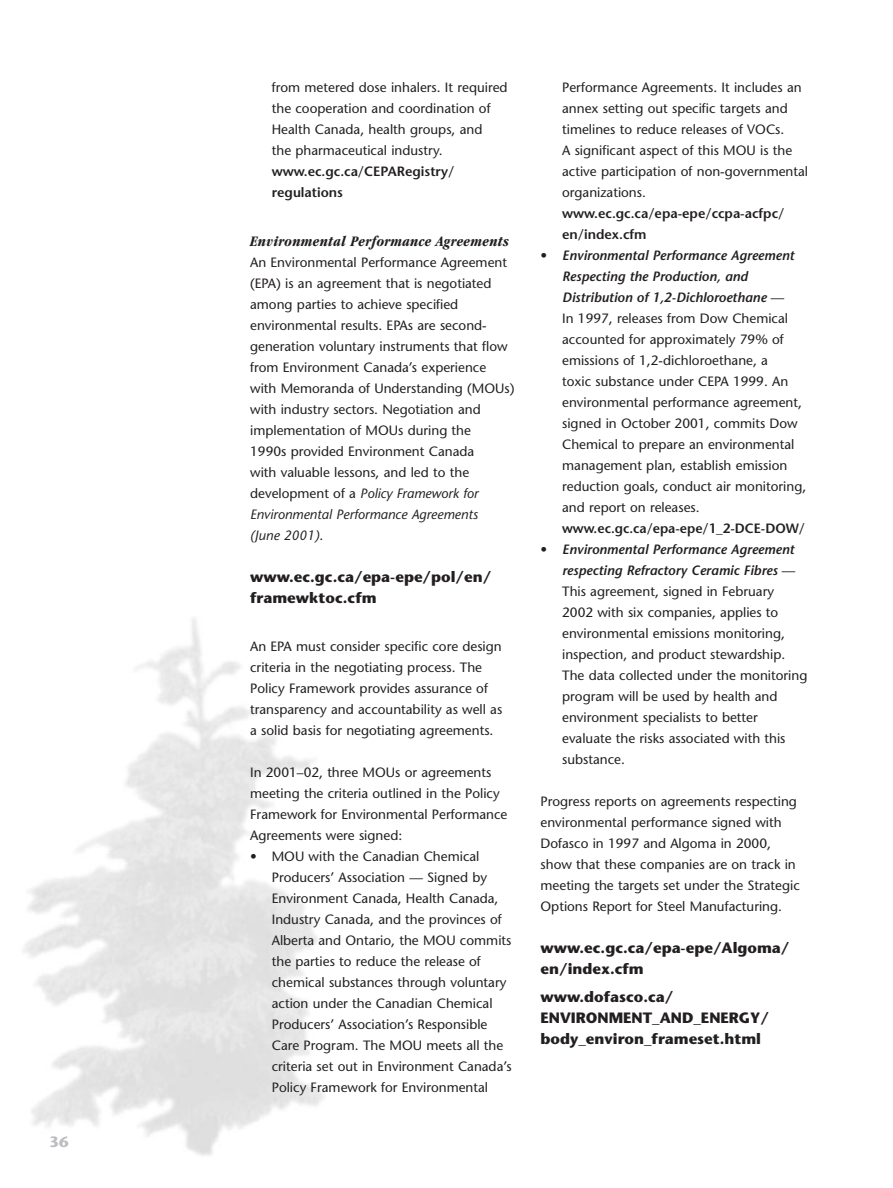
<style>
.page{position:relative;width:893px;height:1188px;background:#fff}
.page>*{position:absolute;margin:0;border:0;box-sizing:border-box;transform-origin:0 0}
.t1{font:700 15px/21px "Stone Sans";color:#231f20}
.t2{font:italic 700 condensed 15px "Garamond";letter-spacing:.015em;color:#231f20}
.t3{font:700 15px "Stone Sans";color:#bbbdc0}
.t4{font:13.5px/21px "Stone Sans";color:#231f20}
.t5{font:600 13.5px/21px "Stone Sans";color:#231f20}
.s1{font-style:italic}
.s2{font-weight:600;font-style:italic}
</style>
<div class="page">
<svg style="left:23px;top:618px;width:301px;height:538px"></svg>
<p class="t3" style="left:50px;top:1135px;width:20px">36</p>
<p class="t4" style="left:272px;top:79px;width:237px">from metered dose inhalers. It required the cooperation and coordination of Health Canada, health groups, and<br>the pharmaceutical industry.</p>
<p class="t5" style="left:272px;top:163px;width:184px">www.ec.gc.ca/CEPARegistry/ regulations</p>
<p class="t2" style="left:250px;top:235px;width:260px">Environmental Performance Agreements</p>
<p class="t4" style="left:250px;top:253px;width:266px">An Environmental Performance Agreement (EPA) is an agreement that is negotiated among parties to achieve specified environmental results. EPAs are second&shy;generation voluntary instruments that flow from Environment Canada’s experience with Memoranda of Understanding (MOUs) with industry sectors. Negotiation and implementation of MOUs during the<br>1990s provided Environment Canada<br>with valuable lessons, and led to the development of a <span class="s1">Policy Framework for Environmental Performance Agreements<br>(June 2001)</span>.</p>
<p class="t1" style="left:250px;top:568px;width:242px">www.ec.gc.ca/epa-epe/pol/en/ framewktoc.cfm</p>
<p class="t4" style="left:250px;top:638px;width:253px">An EPA must consider specific core design criteria in the negotiating process. The Policy Framework provides assurance of transparency and accountability as well as a solid basis for negotiating agreements.</p>
<p class="t4" style="left:250px;top:764px;width:259px">In 2001–02, three MOUs or agreements meeting the criteria outlined in the Policy Framework for Environmental Performance Agreements were signed:</p>
<p class="t4" style="left:272px;top:848px;width:241px;text-indent:-22px">• MOU with the Canadian Chemical Producers’ Association — Signed by Environment Canada, Health Canada, Industry Canada, and the provinces of Alberta and Ontario, the MOU commits the parties to reduce the release of chemical substances through voluntary action under the Canadian Chemical Producers’ Association’s Responsible Care Program. The MOU meets all the criteria set out in Environment Canada’s Policy Framework for Environmental</p>
<p class="t4" style="left:562px;top:79px;width:247px">Performance Agreements. It includes an annex setting out specific targets and timelines to reduce releases of VOCs.<br>A significant aspect of this MOU is the active participation of non-governmental organizations.</p>
<p class="t5" style="left:562px;top:205px;width:224px">www.ec.gc.ca/epa-epe/ccpa-acfpc/ en/index.cfm</p>
<p class="t4" style="left:562px;top:247px;width:245px;text-indent:-22px">• <span class="s2">Environmental Performance Agreement Respecting the Production, and Distribution of 1,2-Dichloroethane</span> —<br>In 1997, releases from Dow Chemical accounted for approximately 79% of emissions of 1,2-dichloroethane, a<br>toxic substance under CEPA 1999. An environmental performance agreement, signed in October 2001, commits Dow Chemical to prepare an environmental management plan, establish emission reduction goals, conduct air monitoring, and report on releases.</p>
<p class="t5" style="left:562px;top:520px;width:244px">www.ec.gc.ca/epa-epe/1_2-DCE-DOW/</p>
<p class="t4" style="left:562px;top:541px;width:246px;text-indent:-22px">• <span class="s2">Environmental Performance Agreement respecting Refractory Ceramic Fibres</span> — This agreement, signed in February 2002 with six companies, applies to environmental emissions monitoring, inspection, and product stewardship.<br>The data collected under the monitoring program will be used by health and environment specialists to better evaluate the risks associated with this substance.</p>
<p class="t4" style="left:540px;top:793px;width:261px">Progress reports on agreements respecting environmental performance signed with Dofasco in 1997 and Algoma in 2000, show that these companies are on track in meeting the targets set under the Strategic Options Report for Steel Manufacturing.</p>
<p class="t1" style="left:540px;top:939px;width:250px">www.ec.gc.ca/epa-epe/Algoma/ en/index.cfm</p>
<p class="t1" style="left:540px;top:988px;width:230px">www.dofasco.ca/<br>ENVIRONMENT_AND_ENERGY/ body_environ_frameset.html</p>
</div>
